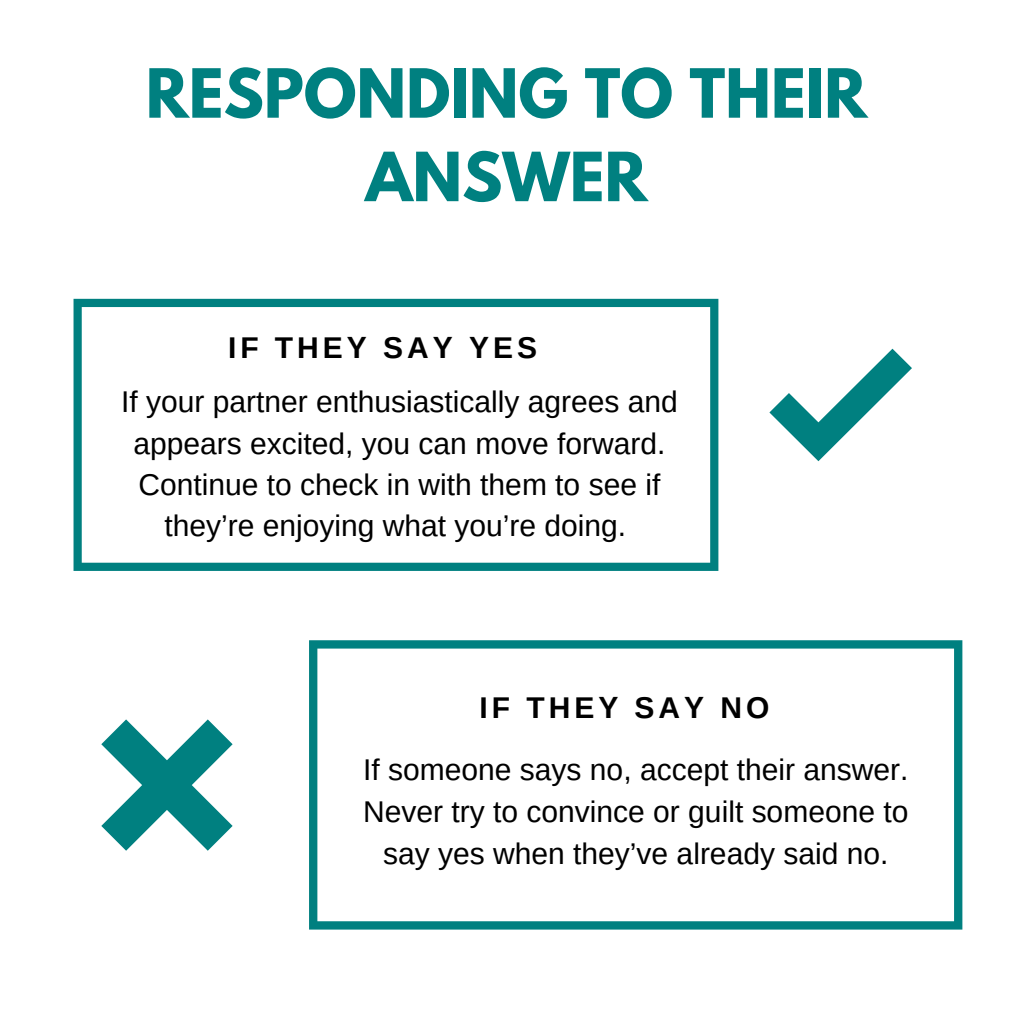
<style>
.page{position:relative;width:1013px;height:1013px;background:#fff}
.page>*{position:absolute;margin:0;border:0;box-sizing:border-box;transform-origin:0 0}
.t1{font:700 60px/83.5px "League Spartan";color:#008080;text-align:center}
.t2{font:30px/41.4px "Arimo";color:#000;text-align:center}
.t3{font:700 30px "Arimo";letter-spacing:.135em;color:#000}
</style>
<div class="page">
<svg style="left:73px;top:299px;width:645px;height:272px"></svg>
<svg style="left:309px;top:640px;width:653px;height:289px"></svg>
<svg style="left:101px;top:719px;width:131px;height:131px"></svg>
<svg style="left:769px;top:349px;width:143px;height:112px"></svg>
<h1 class="t1" style="left:146px;top:59px;width:723px">RESPONDING TO THEIR<br>ANSWER</h1>
<p class="t3" style="left:228px;top:331px;width:310px">IF THEY SAY YES</p>
<p class="t2" style="left:121px;top:381px;width:558px">If your partner enthusiastically agrees and appears excited, you can move forward.<br>Continue to check in with them to see if they’re enjoying what you’re doing.</p>
<p class="t3" style="left:479px;top:690px;width:291px">IF THEY SAY NO</p>
<p class="t2" style="left:363px;top:748px;width:546px;line-height:41.9px">If someone says no, accept their answer.<br>Never try to convince or guilt someone to say yes when they’ve already said no.</p>
</div>
